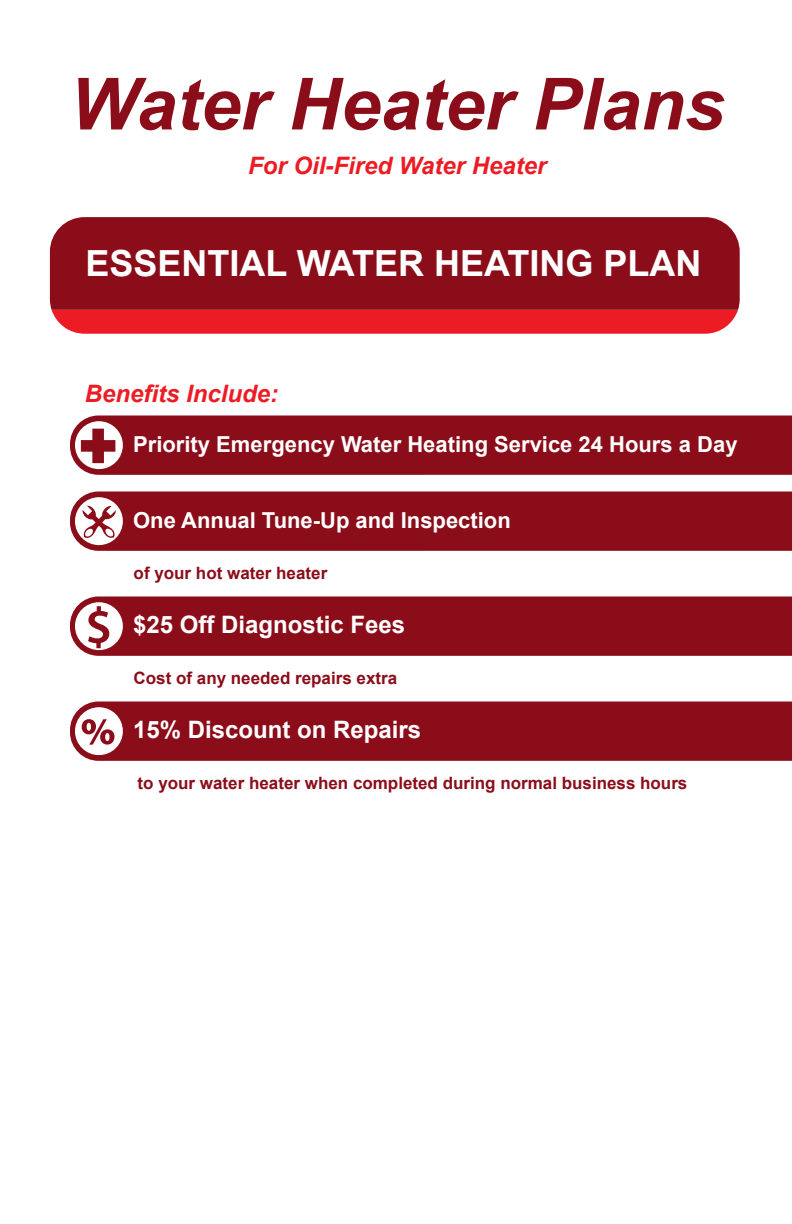
<style>
.page{position:relative;width:792px;height:1224px;background:#fff}
.page>*{position:absolute;margin:0;border:0;box-sizing:border-box;transform-origin:0 0}
.t1{font:italic 700 72px "Arial";color:#8b0d1a}
.t2{font:700 36px "Arial";color:#fff}
.t3{font:700 24px "Arial";color:#fff}
.t4{font:italic 700 24px "Arial";color:#ed1c24}
.t5{font:700 22px "Arial";color:#fff}
.t6{font:700 17px "Arial";color:#8b0d1a}
.s1{font-family:"Myriad Pro";font-weight:600;font-size:51.4px;color:#8b0d1a}
</style>
<div class="page">
<div style="left:52px;top:310px;width:686px;height:24px;background:#ed1c24"></div>
<div style="left:50px;top:217px;width:690px;height:93px;background:#8b0d1a"></div>
<div style="left:70px;top:416px;width:722px;height:59px;background:#8b0d1a"></div>
<div style="left:70px;top:492px;width:722px;height:59px;background:#8b0d1a"></div>
<div style="left:70px;top:597px;width:722px;height:59px;background:#8b0d1a"></div>
<div style="left:70px;top:702px;width:722px;height:59px;background:#8b0d1a"></div>
<svg style="left:83px;top:506px;width:33px;height:33px"></svg>
<svg style="left:82px;top:719px;width:33px;height:26px"></svg>
<h1 class="t1" style="left:70px;top:57px;width:656px">Water Heater Plans</h1>
<h3 class="t4" style="left:248px;top:150px;width:300px">For Oil-Fired Water Heater</h3>
<h2 class="t2" style="left:85px;top:240px;width:618px">ESSENTIAL WATER HEATING PLAN</h2>
<h3 class="t4" style="left:85px;top:378px;width:195px">Benefits Include:</h3>
<p class="t5" style="left:133px;top:430px;width:606px">Priority Emergency Water Heating Service 24 Hours a Day</p>
<p class="t5" style="left:133px;top:506px;width:379px">One Annual Tune-Up and Inspection</p>
<p class="t6" style="left:134px;top:562px;width:195px">of your hot water heater</p>
<h3 class="t3" style="left:85px;top:609px;width:322px"><span class="s1">$</span> $25 Off Diagnostic Fees</h3>
<p class="t6" style="left:134px;top:667px;width:265px">Cost of any needed repairs extra</p>
<h3 class="t3" style="left:133px;top:714px;width:290px">15% Discount on Repairs</h3>
<p class="t6" style="left:138px;top:772px;width:551px">to your water heater when completed during normal business hours</p>
</div>
